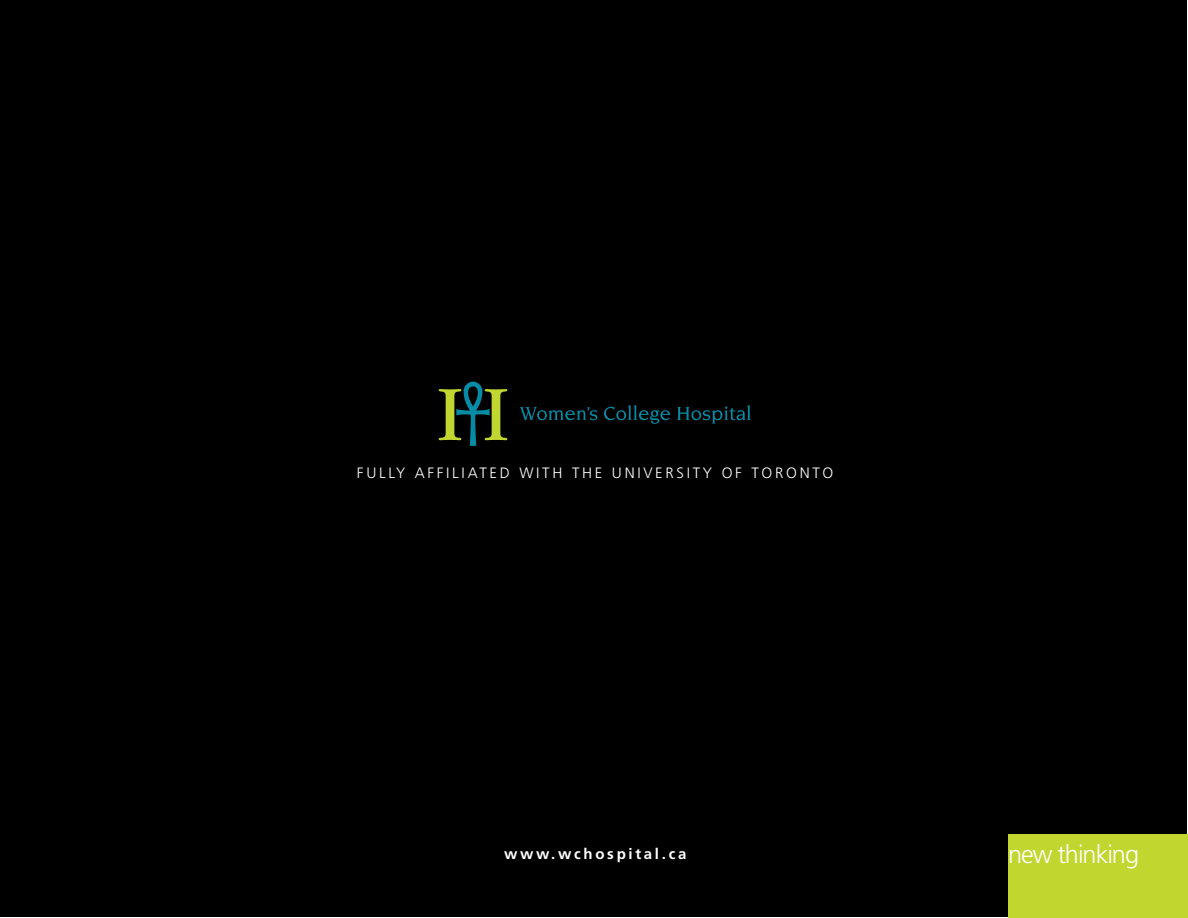
<style>
.page{position:relative;width:1188px;height:918px;background:#fff}
.page>*{position:absolute;margin:0;border:0;box-sizing:border-box;transform-origin:0 0}
.t1{font:300 25.35px "Frutiger";letter-spacing:-.04em;color:#fff}
.t2{font:300 15px "Frutiger";letter-spacing:.18em;color:#fff}
.t3{font:700 15px "Frutiger";letter-spacing:.18em;color:#fff}
</style>
<div class="page">
<div style="left:0;top:1px;width:1186px;height:916px;background:#000"></div>
<div style="left:1008px;top:834px;width:180px;height:84px;background:#c1d72f"></div>
<svg style="left:520px;top:407px;width:77px;height:13px"></svg>
<svg style="left:604px;top:405px;width:66px;height:19px"></svg>
<svg style="left:677px;top:405px;width:74px;height:19px"></svg>
<svg style="left:439px;top:382px;width:68px;height:64px"></svg>
<p class="t2" style="left:357px;top:465px;width:478px">FULLY AFFI LI ATED WI TH TH E U NIV ERSI TY OF TORONTO</p>
<p class="t3" style="left:504px;top:845px;width:184px">www.wchospital.ca</p>
<h1 class="t1" style="left:1008px;top:840px;width:132px">NEW THINKING</h1>
</div>
